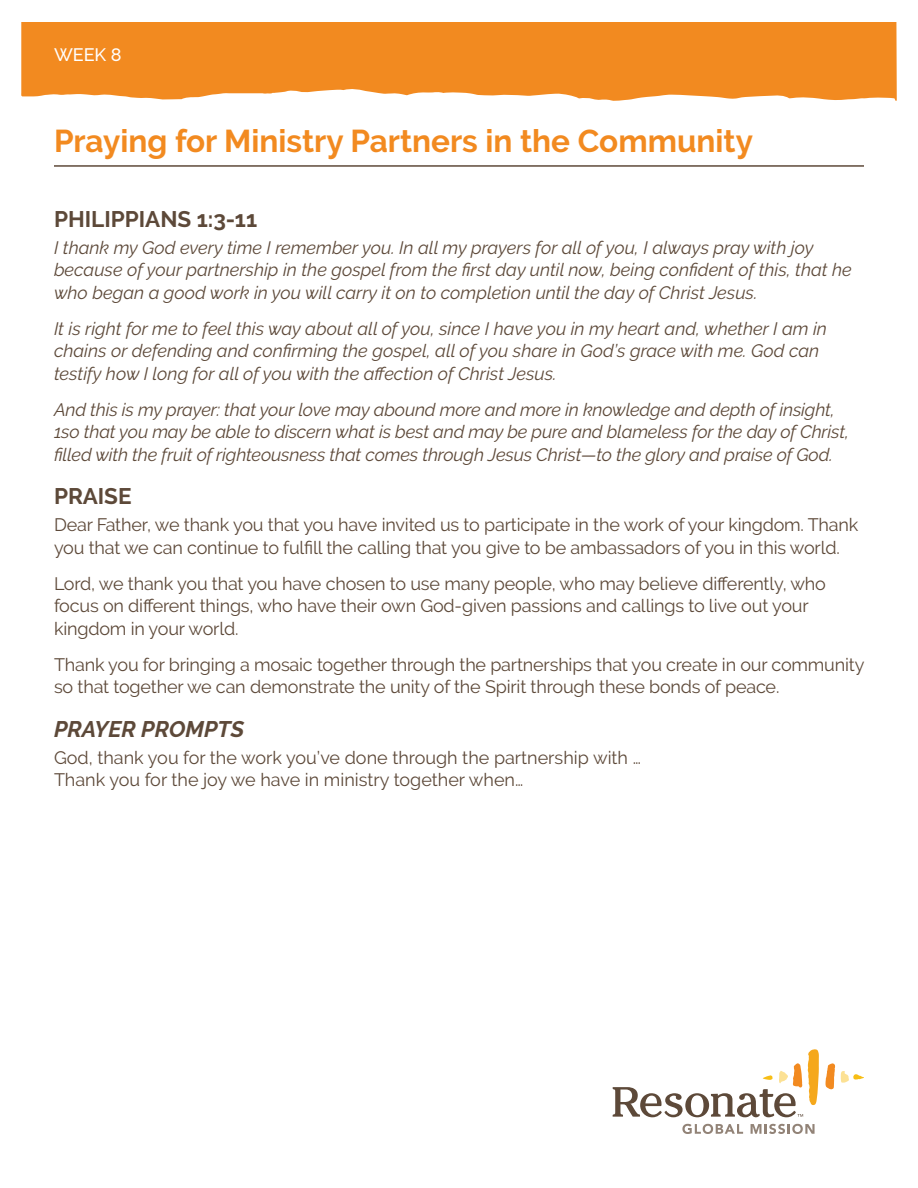
<style>
.page{position:relative;width:918px;height:1188px;background:#fff}
.page>*{position:absolute;margin:0;border:0;box-sizing:border-box;transform-origin:0 0}
.Page_Title{font:700 31.5px "Raleway";color:#f28a20}
.Subhead{font:700 22.5px "Raleway";color:#5d4939}
.Subhead-2{font:italic 700 22.5px "Raleway";color:#5d4939}
.Body_Text{font:italic 18px/22.5px "Raleway";color:#5d4939}
.Body_Text-2{font:18px/22.5px "Raleway";letter-spacing:-.01em;color:#5d4939}
.Body_Text-3{font:500 18px "Raleway";color:#fff}
</style>
<div class="page">
<svg style="left:825px;top:1063px;width:10px;height:26px"></svg>
<svg style="left:841px;top:1071px;width:23px;height:12px"></svg>
<svg style="left:682px;top:1124px;width:61px;height:10px"></svg>
<svg style="left:751px;top:1124px;width:64px;height:10px"></svg>
<svg style="left:613px;top:1049px;width:206px;height:68px"></svg>
<svg style="left:22px;top:22px;width:874px;height:79px;background:#f2922f"></svg>
<hr style="left:54px;top:165px;width:810px;height:2px;background:#5d4939">
<p class="Body_Text-3" style="left:54px;top:44px;width:69px">WEEK 8</p>
<p class="Page_Title" style="left:54px;top:123px;width:701px">Praying for Ministry Partners in the Community</p>
<p class="Subhead" style="left:54px;top:206px;width:205px">PHILIPPIANS 1:3-11</p>
<p class="Body_Text" style="left:54px;top:236px;width:799px">I thank my God every time I remember you. In all my prayers for all of you, I always pray with joy because of your partnership in the gospel from the first day until now, being confident of this, that he who began a good work in you will carry it on to completion until the day of Christ Jesus.</p>
<p class="Body_Text" style="left:54px;top:317px;width:774px">It is right for me to feel this way about all of you, since I have you in my heart and, whether I am in chains or defending and confirming the gospel, all of you share in God’s grace with me. God can testify how I long for all of you with the affection of Christ Jesus.</p>
<p class="Body_Text" style="left:54px;top:398px;width:797px">And this is my prayer: that your love may abound more and more in knowledge and depth of insight,<br>1so that you may be able to discern what is best and may be pure and blameless for the day of Christ, filled with the fruit of righteousness that comes through Jesus Christ—to the glory and praise of God.</p>
<p class="Subhead" style="left:54px;top:483px;width:79px">PRAISE</p>
<p class="Body_Text-2" style="left:54px;top:514px;width:806px">Dear Father, we thank you that you have invited us to participate in the work of your kingdom. Thank you that we can continue to fulfill the calling that you give to be ambassadors of you in this world.</p>
<p class="Body_Text-2" style="left:54px;top:572px;width:774px">Lord, we thank you that you have chosen to use many people, who may believe differently, who focus on different things, who have their own God-given passions and callings to live out your kingdom in your world.</p>
<p class="Body_Text-2" style="left:54px;top:653px;width:812px">Thank you for bringing a mosaic together through the partnerships that you create in our community so that together we can demonstrate the unity of the Spirit through these bonds of peace.</p>
<p class="Subhead-2" style="left:54px;top:716px;width:192px">PRAYER PROMPTS</p>
<p class="Body_Text-2" style="left:54px;top:746px;width:588px">God, thank you for the work you’ve done through the partnership with …<br>Thank you for the joy we have in ministry together when…</p>
</div>
